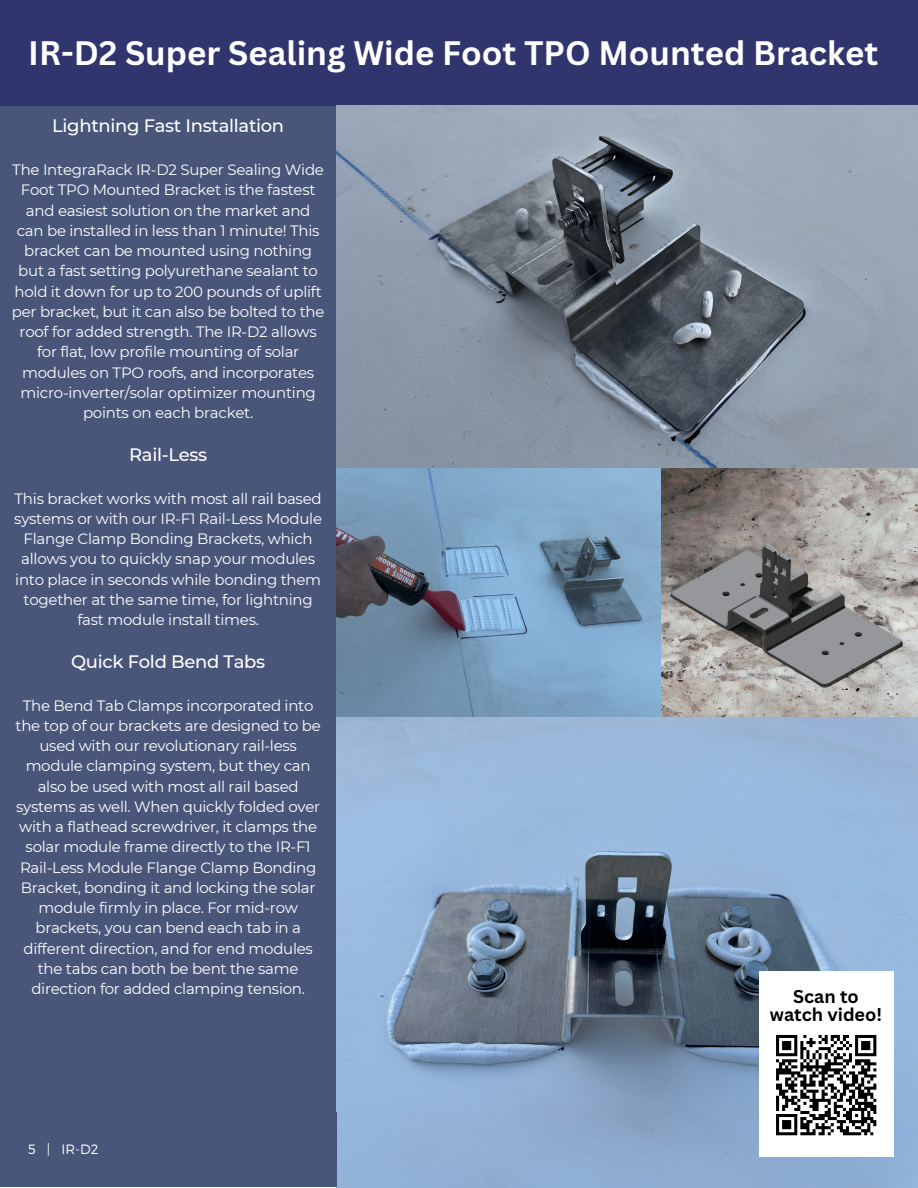
<style>
.page{position:relative;width:918px;height:1188px;background:#fff}
.page>*{position:absolute;margin:0;border:0;box-sizing:border-box;transform-origin:0 0}
.t1{font:700 33px "Canva Sans";color:#fff}
.t2{font:500 18px "Montserrat";letter-spacing:-.015em;color:#fff}
.t3{font:700 18px/18px "Canva Sans";color:#000;text-align:center}
.t4{font:15px/20.2px "Montserrat";letter-spacing:-.015em;color:#fff;text-align:center}
.t5{font:300 13.5px "Montserrat";color:#fff}
</style>
<div class="page">
<div style="left:0;top:106px;width:336px;height:1013px;background:#49567a"></div>
<div style="left:0;top:0;width:918px;height:106px;background:#31356e"></div>
<img style="left:336px;top:106px;width:582px;height:1082px">
<div style="left:759px;top:971px;width:135px;height:186px;background:#fff"></div>
<svg style="left:776px;top:1034px;width:101px;height:102px"></svg>
<div style="left:0;top:1112px;width:336px;height:74px;background:#49567a"></div>
<p class="t1" style="left:28px;top:30px;width:851px">IR-D2 Super Sealing Wide Foot TPO Mounted Bracket</p>
<p class="t2" style="left:52px;top:115px;width:234px">Lightning Fast Installation</p>
<p class="t4" style="left:12px;top:160px;width:314px">The IntegraRack IR-D2 Super Sealing Wide Foot TPO Mounted Bracket is the fastest and easiest solution on the market and can be installed in less than 1 minute! This bracket can be mounted using nothing but a fast setting polyurethane sealant to hold it down for up to 200 pounds of uplift per bracket, but it can also be bolted to the roof for added strength. The IR-D2 allows for flat, low profile mounting of solar modules on TPO roofs, and incorporates micro-inverter/solar optimizer mounting points on each bracket.</p>
<p class="t2" style="left:129px;top:443px;width:80px">Rail-Less</p>
<p class="t4" style="left:14px;top:488px;width:309px">This bracket works with most all rail based systems or with our IR-F1 Rail-Less Module Flange Clamp Bonding Brackets, which allows you to quickly snap your modules into place in seconds while bonding them together at the same time, for lightning fast module install times.</p>
<p class="t2" style="left:71px;top:650px;width:196px">Quick Fold Bend Tabs</p>
<p class="t4" style="left:16px;top:695px;width:307px">The Bend Tab Clamps incorporated into the top of our brackets are designed to be used with our revolutionary rail-less module clamping system, but they can also be used with most all rail based systems as well. When quickly folded over with a flathead screwdriver, it clamps the solar module frame directly to the IR-F1<br>Rail-Less Module Flange Clamp Bonding Bracket, bonding it and locking the solar module firmly in place. For mid-row brackets, you can bend each tab in a different direction, and for end modules the tabs can both be bent the same direction for added clamping tension.</p>
<p class="t5" style="left:28px;top:1140px;width:72px">5 | IR-D2</p>
<p class="t3" style="left:770px;top:987px;width:114px">Scan to watch video!</p>
</div>
